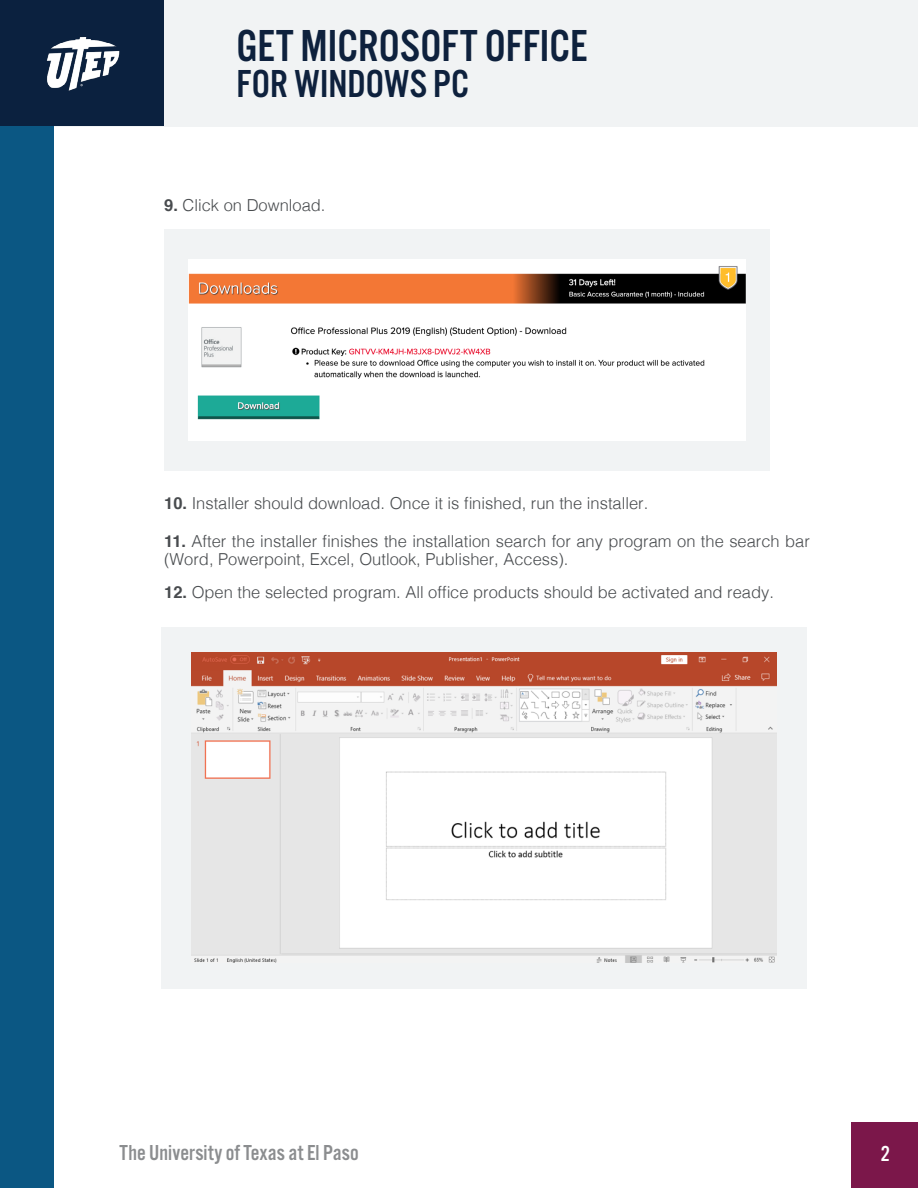
<style>
.page{position:relative;width:918px;height:1188px;background:#fff}
.page>*{position:absolute;margin:0;border:0;box-sizing:border-box;transform-origin:0 0}
.t1{font:46.5px "Alternate Got No 3 D";color:#0e213d}
.t2{font:40.5px "Alternate Got No 3 D";color:#0e213d}
.t3{font:22.5px "Alternate Got No 3 D";color:#8b8d8f}
.t4{font:22.5px "Alternate Got No 3 D";color:#fff}
.t5{font:300 16.5px/18px "Helvetica";color:#484b4e}
.s1{font-weight:700}
</style>
<div class="page">
<div style="left:0;top:0;width:918px;height:127px;background:#f1f3f4"></div>
<div style="left:852px;top:1122px;width:66px;height:66px;background:#7b174a"></div>
<div style="left:1px;top:0;width:52px;height:1188px;background:#0b5783"></div>
<div style="left:0;top:0;width:54px;height:1188px;border:2px solid #0b5783"></div>
<div style="left:1px;top:0;width:163px;height:126px;background:#0b213f"></div>
<img style="left:46px;top:37px;width:74px;height:54px">
<div style="left:164px;top:229px;width:606px;height:242px;background:#f1f3f4"></div>
<img style="left:188px;top:259px;width:558px;height:182px">
<div style="left:161px;top:627px;width:646px;height:361px;background:#f1f3f4"></div>
<img style="left:192px;top:653px;width:584px;height:309px">
<h1 class="t1" style="left:237px;top:21px;width:352px">GET MICROSOFT OFFICE</h1>
<h2 class="t2" style="left:237px;top:62px;width:234px">FOR WINDOWS PC</h2>
<p class="t5" style="left:164px;top:195px;width:163px"><span class="s1">9.</span> Click on Download.</p>
<p class="t5" style="left:164px;top:493px;width:486px"><span class="s1">10.</span> Installer should download. Once it is finished, run the installer.</p>
<p class="t5" style="left:164px;top:531px;width:647px"><span class="s1">11.</span> After the installer finishes the installation search for any program on the search bar (Word, Powerpoint, Excel, Outlook, Publisher, Access).</p>
<p class="t5" style="left:164px;top:582px;width:611px"><span class="s1">12.</span> Open the selected program. All office products should be activated and ready.</p>
<h3 class="t3" style="left:120px;top:1141px;width:241px">The University of Texas at El Paso</h3>
<h3 class="t4" style="left:881px;top:1142px;width:11px">2</h3>
</div>
